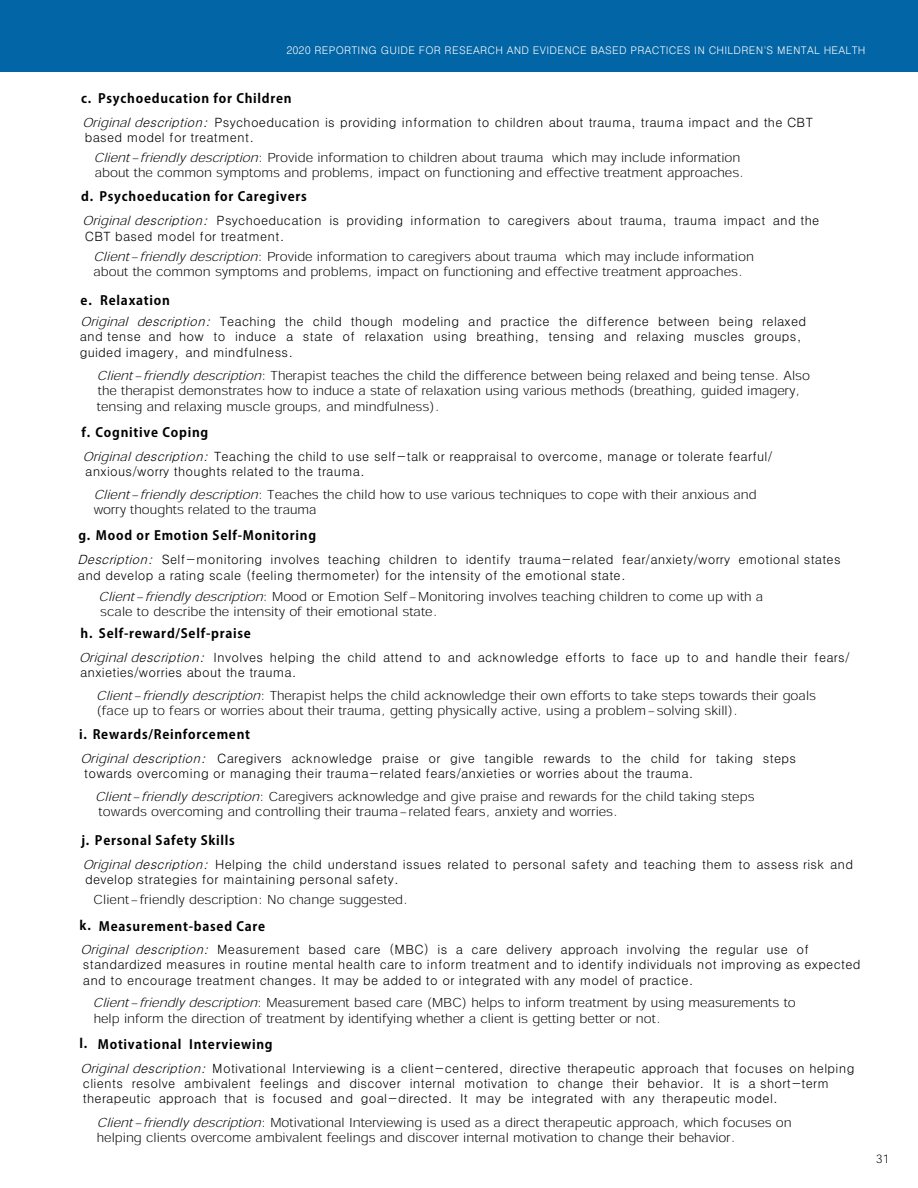
<style>
.page{position:relative;width:918px;height:1188px;background:#fff}
.page>*{position:absolute;margin:0;border:0;box-sizing:border-box;transform-origin:0 0}
.t1{font:300 12.75px/24.2px "Adobe Gothic Std";color:#000}
.t2{font:300 12px "Adobe Gothic Std";color:#000}
.t3{font:300 10.5px "Adobe Gothic Std";color:#fff}
.s1{font-weight:700}
.s2{font-style:italic}
</style>
<div class="page">
<div style="left:0;top:0;width:918px;height:71px;background:#0265a6"></div>
<p class="t3" style="left:286px;top:44px;width:581px">2020 REPORTING GUIDE FOR RESEARCH AND EVIDENCE BASED PRACTICES IN CHILDREN'S MENTAL HEALTH</p>
<p class="t1" style="left:81px;top:86px;width:733px"><span class="s1">c. Psychoeducation for Children<br></span><span class="s2">Originaldescription:</span> Psychoeducation is providing information to children about trauma, trauma impact and the CBT</p>
<p class="t1" style="left:94px;top:128px;width:648px;line-height:19.6px;text-indent:-9px">based model for treatment.<br><span class="s2">Client-friendly description</span>: Provide information to children about trauma which may include information</p>
<p class="t1" style="left:95px;top:160px;width:651px">about the common symptoms and problems, impact on functioning and effective treatment approaches.</p>
<p class="t1" style="left:81px;top:184px;width:740px"><span class="s1">d. Psychoeducation for Caregivers<br></span><span class="s2">Originaldescription:</span> Psychoeducation is providing information to caregivers about trauma, trauma impact and the</p>
<p class="t1" style="left:93px;top:226px;width:662px;line-height:20.1px;text-indent:-9px">CBT based model for treatment.<br><span class="s2">Client-friendly description</span>: Provide information to caregivers about trauma which may include information</p>
<p class="t1" style="left:93px;top:259px;width:651px">about the common symptoms and problems, impact on functioning and effective treatment approaches.</p>
<p class="t1" style="left:81px;top:289px;width:727px;line-height:21.3px"><span class="s1">e. Relaxation<br></span><span class="s2">Original description:</span> Teaching the child though modeling and practice the difference between being relaxed</p>
<p class="t1" style="left:80px;top:329px;width:723px;line-height:15.1px">and tense and how to induce a state of relaxation using breathing, tensing and relaxing muscles groups, guided imagery, and mindfulness.</p>
<p class="t1" style="left:97px;top:367px;width:715px;line-height:15.3px"><span class="s2">Client-friendly description</span>: Therapist teaches the child the difference between being relaxed and being tense. Also the therapist demonstrates how to induce a state of relaxation using various methods (breathing, guided imagery, tensing and relaxing muscle groups, and mindfulness).</p>
<p class="t1" style="left:82px;top:420px;width:692px"><span class="s1">f. Cognitive Coping<br></span><span class="s2">Originaldescription:</span> Teaching the child to use self-talk or reappraisal to overcome, manage or tolerate fearful/</p>
<p class="t1" style="left:94px;top:460px;width:665px;line-height:22.6px;text-indent:-8px">anxious/worry thoughts related to the trauma.<br><span class="s2">Client-friendly description</span>: Teaches the child how to use various techniques to cope with their anxious and</p>
<p class="t1" style="left:94px;top:497px;width:224px">worry thoughts related to the trauma</p>
<p class="t1" style="left:77px;top:523px;width:765px"><span class="s1">g. Mood or Emotion Self-Monitoring<br></span><span class="s2">Description:</span> Self-monitoring involves teaching children to identify trauma-related fear/anxiety/worry emotional states</p>
<p class="t1" style="left:99px;top:564px;width:666px;line-height:21.1px;text-indent:-21px">and develop a rating scale (feeling thermometer) for the intensity of the emotional state.<br><span class="s2">Client-friendly description</span>: Mood or Emotion Self-Monitoring involves teaching children to come up with a</p>
<p class="t1" style="left:100px;top:599px;width:339px">scale to describe the intensity of their emotional state.</p>
<p class="t1" style="left:79px;top:621px;width:772px"><span class="s1">h. Self-reward/Self-praise<br></span><span class="s2">Originaldescription:</span> Involves helping the child attend to and acknowledge efforts to face up to and handle their fears/</p>
<p class="t1" style="left:96px;top:661px;width:722px;line-height:22.8px;text-indent:-16px">anxieties/worries about the trauma.<br><span class="s2">Client-friendly description</span>: Therapist helps the child acknowledge their own efforts to take steps towards their goals</p>
<p class="t1" style="left:97px;top:698px;width:643px">(face up to fears or worries about their trauma, getting physically active, using a problem-solving skill).</p>
<p class="t1" style="left:79px;top:722px;width:719px"><span class="s1">i. Rewards/Reinforcement<br></span><span class="s2">Originaldescription:</span> Caregivers acknowledge praise or give tangible rewards to the child for taking steps</p>
<p class="t1" style="left:95px;top:762px;width:661px;line-height:22.4px;text-indent:-11px">towards overcoming or managing their trauma-related fears/anxieties or worries about the trauma.<br><span class="s2">Client-friendly description</span>: Caregivers acknowledge and give praise and rewards for the child taking steps</p>
<p class="t1" style="left:99px;top:798px;width:521px">towards overcoming and controlling their trauma-related fears, anxiety and worries.</p>
<p class="t1" style="left:81px;top:828px;width:774px"><span class="s1">j. Personal Safety Skills<br></span><span class="s2">Originaldescription:</span> Helping the child understand issues related to personal safety and teaching them to assess risk and</p>
<p class="t1" style="left:94px;top:869px;width:316px;line-height:20.4px;text-indent:-9px">develop strategies for maintaining personal safety.<br>Client-friendly description: No change suggested.</p>
<p class="t1" style="left:80px;top:914px;width:731px;line-height:23.5px"><span class="s1">k. Measurement-based Care<br></span><span class="s2">Original description:</span> Measurement based care (MBC) is a care delivery approach involving the regular use of</p>
<p class="t1" style="left:83px;top:957px;width:779px;line-height:15.3px">standardized measures in routine mental health care to inform treatment and to identify individuals not improving as expected and to encourage treatment changes. It may be added to or integrated with any model of practice.</p>
<p class="t1" style="left:93px;top:994px;width:705px;line-height:15.3px"><span class="s2">Client-friendly description</span>: Measurement based care (MBC) helps to inform treatment by using measurements to help inform the direction of treatment by identifying whether a client is getting better or not.</p>
<p class="t1" style="left:80px;top:1032px;width:777px;line-height:23.7px"><span class="s1">l. Motivational Interviewing<br></span><span class="s2">Originaldescription:</span> Motivational Interviewing is a client-centered, directive therapeutic approach that focuses on helping</p>
<p class="t1" style="left:83px;top:1075px;width:748px;line-height:15.3px">clients resolve ambivalent feelings and discover internal motivation to change their behavior. It is a short-term therapeutic approach that is focused and goal-directed. It may be integrated with any therapeutic model.</p>
<p class="t1" style="left:97px;top:1114px;width:697px;line-height:15.3px"><span class="s2">Client-friendly description</span>: Motivational Interviewing is used as a direct therapeutic approach, which focuses on helping clients overcome ambivalent feelings and discover internal motivation to change their behavior.</p>
<p class="t2" style="left:876px;top:1150px;width:15px">31</p>
</div>
